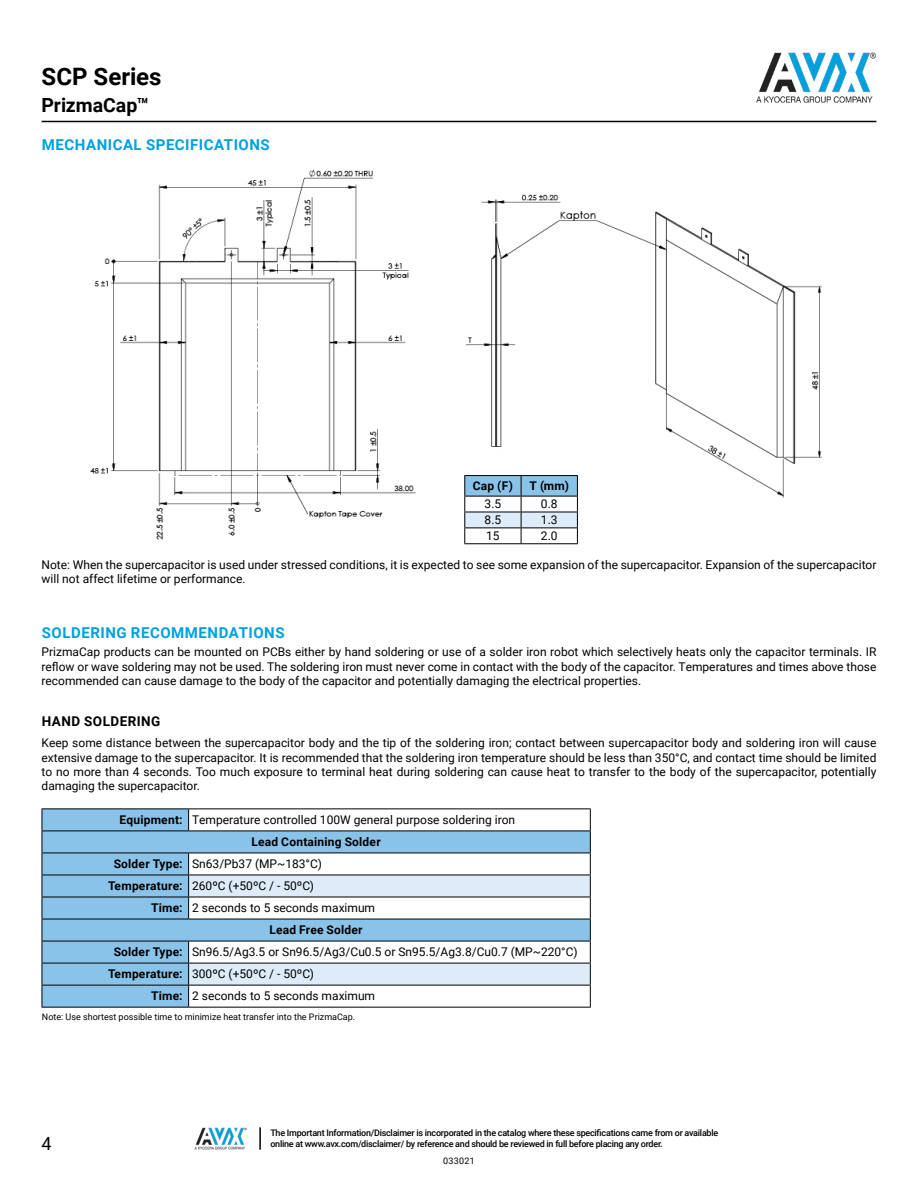
<style>
.page{position:relative;width:918px;height:1188px;background:#fff}
.page>*{position:absolute;margin:0;border:0;box-sizing:border-box;transform-origin:0 0}
.t1{font:700 24px "Roboto";color:#000}
.t2{font:700 19.5px "Roboto";color:#000}
.t3{font:18px "Roboto";color:#000}
.t4{font:700 15px "Roboto";letter-spacing:.035em;color:#00a0df}
.t5{font:700 13.5px "Roboto";letter-spacing:.035em;color:#000}
.t6{font:12px/14.4px "Roboto";color:#000;text-align:justify}
.t7{font:700 12px "Roboto";letter-spacing:.015em;color:#000}
.t8{font:500 9px/10.8px "Roboto";letter-spacing:-.03em;color:#000}
.t9{font:9px "Roboto";color:#000}
.s1{font-weight:700}
</style>
<div class="page">
<hr style="left:42px;top:121px;width:834px;height:1px;background:#000">
<img style="left:195px;top:1127px;width:52px;height:23px">
<hr style="left:259px;top:1127px;width:2px;height:23px;background:#000">
<img style="left:756px;top:52px;width:120px;height:51px">
<img style="left:90px;top:169px;width:326px;height:371px">
<img style="left:466px;top:194px;width:356px;height:304px">
<svg style="left:189px;top:832px;width:401px;height:43px;fill:#8ac3e9"></svg>
<svg style="left:189px;top:876px;width:401px;height:109px"></svg>
<hr style="left:42px;top:808px;width:147px;height:1px;background:#000">
<hr style="left:189px;top:808px;width:402px;height:1px;background:#000">
<hr style="left:189px;top:831px;width:402px;height:1px;background:#000">
<hr style="left:189px;top:853px;width:402px;height:1px;background:#000">
<hr style="left:189px;top:875px;width:402px;height:1px;background:#000">
<hr style="left:189px;top:897px;width:402px;height:1px;background:#000">
<hr style="left:189px;top:919px;width:402px;height:1px;background:#000">
<hr style="left:189px;top:941px;width:402px;height:1px;background:#000">
<hr style="left:189px;top:963px;width:402px;height:1px;background:#000">
<hr style="left:189px;top:985px;width:402px;height:1px;background:#000">
<svg style="left:42px;top:809px;width:147px;height:198px"></svg>
<svg style="left:590px;top:809px;width:1px;height:198px"></svg>
<hr style="left:42px;top:1007px;width:147px;height:1px;background:#000">
<hr style="left:189px;top:1007px;width:402px;height:1px;background:#000">
<hr style="left:464px;top:475px;width:57px;height:1px;background:#000">
<hr style="left:521px;top:475px;width:57px;height:1px;background:#000">
<svg style="left:464px;top:476px;width:114px;height:67px"></svg>
<hr style="left:464px;top:543px;width:57px;height:1px;background:#000">
<hr style="left:521px;top:543px;width:57px;height:1px;background:#000">
<h1 class="t1" style="left:42px;top:60px;width:122px">SCP Series</h1>
<h2 class="t2" style="left:42px;top:92px;width:109px">PrizmaCap™</h2>
<p class="t4" style="left:42px;top:134px;width:230px">MECHANICAL SPECIFICATIONS</p>
<p class="t7" style="left:473px;top:477px;width:42px">Cap (F)</p>
<p class="t7" style="left:530px;top:477px;width:41px">T (mm)</p>
<p class="t6" style="left:485px;top:496px;width:18px">3.5</p>
<p class="t6" style="left:541px;top:496px;width:18px">0.8</p>
<p class="t6" style="left:485px;top:512px;width:18px">8.5</p>
<p class="t6" style="left:541px;top:512px;width:18px">1.3</p>
<p class="t6" style="left:486px;top:528px;width:15px">15</p>
<p class="t6" style="left:541px;top:528px;width:18px">2.0</p>
<p class="t6" style="left:42px;top:557px;width:836px">Note: When the supercapacitor is used under stressed conditions, it is expected to see some expansion of the supercapacitor. Expansion of the supercapacitor will not affect lifetime or performance.</p>
<p class="t4" style="left:42px;top:622px;width:244px">SOLDERING RECOMMENDATIONS</p>
<p class="t6" style="left:42px;top:644px;width:836px">PrizmaCap products can be mounted on PCBs either by hand soldering or use of a solder iron robot which selectively heats only the capacitor terminals. IR reflow or wave soldering may not be used. The soldering iron must never come in contact with the body of the capacitor. Temperatures and times above those recommended can cause damage to the body of the capacitor and potentially damaging the electrical properties.</p>
<p class="t5" style="left:42px;top:712px;width:120px">HAND SOLDERING</p>
<p class="t6" style="left:42px;top:735px;width:836px">Keep some distance between the supercapacitor body and the tip of the soldering iron; contact between supercapacitor body and soldering iron will cause extensive damage to the supercapacitor. It is recommended that the soldering iron temperature should be less than 350°C, and contact time should be limited to no more than 4 seconds. Too much exposure to terminal heat during soldering can cause heat to transfer to the body of the supercapacitor, potentially damaging the supercapacitor.</p>
<p class="t6" style="left:120px;top:812px;width:397px"><span class="s1">Equipment:</span> Temperature controlled 100W general purpose soldering iron</p>
<p class="t7" style="left:252px;top:834px;width:131px">Lead Containing Solder</p>
<p class="t6" style="left:114px;top:856px;width:210px"><span class="s1">Solder Type:</span> Sn63/Pb37 (MP~183°C)</p>
<p class="t6" style="left:108px;top:878px;width:208px"><span class="s1">Temperature:</span> 260ºC (+50ºC / - 50ºC)</p>
<p class="t6" style="left:151px;top:900px;width:226px"><span class="s1">Time:</span> 2 seconds to 5 seconds maximum</p>
<p class="t7" style="left:270px;top:922px;width:95px">Lead Free Solder</p>
<p class="t6" style="left:114px;top:944px;width:465px"><span class="s1">Solder Type:</span> Sn96.5/Ag3.5 or Sn96.5/Ag3/Cu0.5 or Sn95.5/Ag3.8/Cu0.7 (MP~220°C)</p>
<p class="t6" style="left:108px;top:966px;width:208px"><span class="s1">Temperature:</span> 300ºC (+50ºC / - 50ºC)</p>
<p class="t6" style="left:151px;top:989px;width:226px"><span class="s1">Time:</span> 2 seconds to 5 seconds maximum</p>
<p class="t9" style="left:42px;top:1010px;width:315px">Note: Use shortest possible time to minimize heat transfer into the PrizmaCap.</p>
<h3 class="t3" style="left:42px;top:1131px;width:12px">4</h3>
<p class="t8" style="left:270px;top:1127px;width:449px">The Important Information/Disclaimer is incorporated in the catalog where these specifications came from or available online at www.avx.com/disclaimer/ by reference and should be reviewed in full before placing any order.</p>
<p class="t9" style="left:443px;top:1155px;width:33px">033021</p>
</div>
